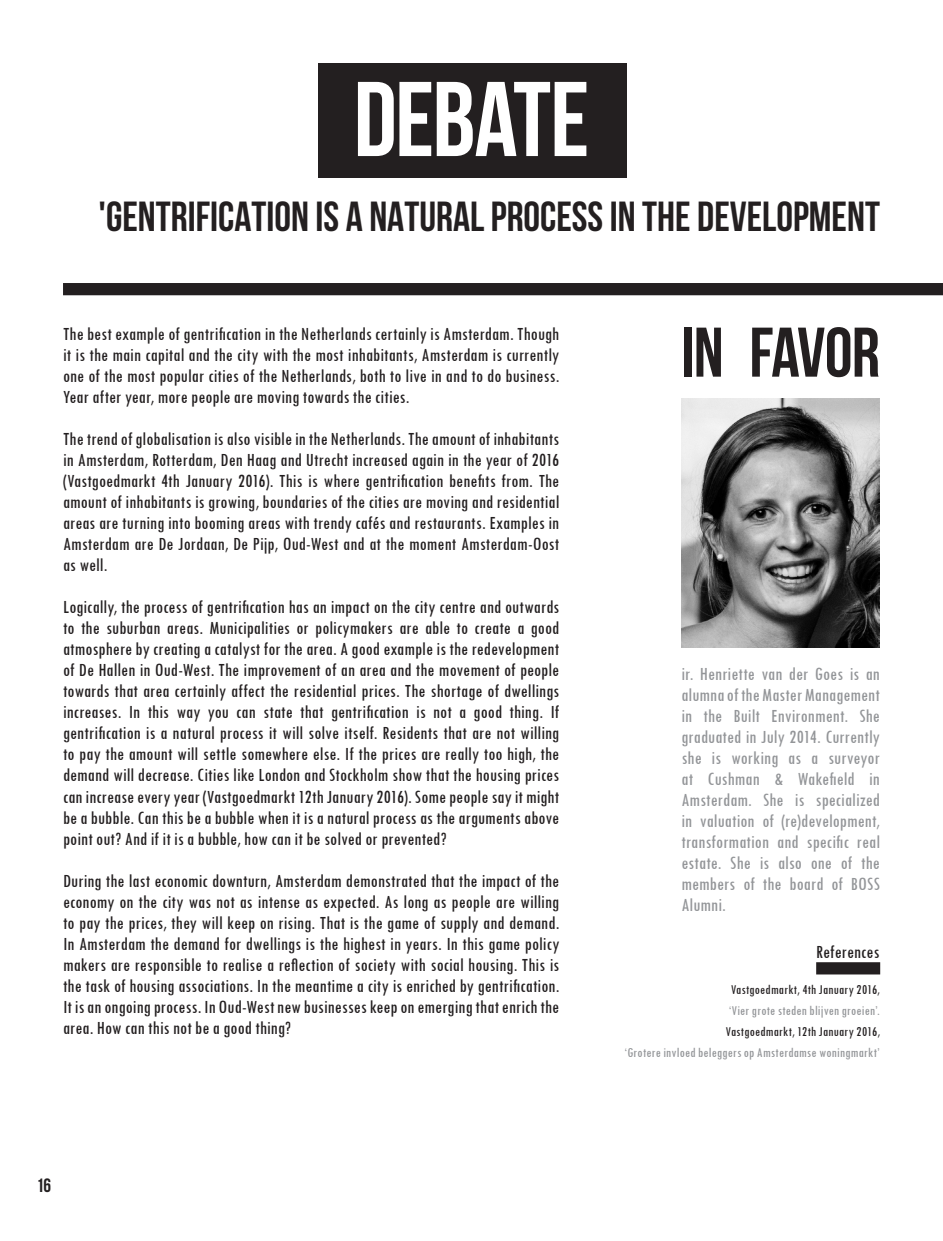
<style>
.page{position:relative;width:943px;height:1241px;background:#fff}
.page>*{position:absolute;margin:0;border:0;box-sizing:border-box;transform-origin:0 0}
.Paragraph{font:105.88px "Bebas Neue";letter-spacing:-.015em;color:#fff}
.Paragraph-2{font:70px "Bebas Neue";letter-spacing:-.015em;color:#231f20}
.t1{font:42px "Bebas Neue";color:#231f20}
.Paragraph-3{font:condensed 19.25px/21px "Tw Cen";letter-spacing:.005em;color:#231f20;text-align:justify}
.Paragraph-4{font:condensed 19.25px/21px "Tw Cen";letter-spacing:.005em;color:#939598;text-align:justify}
.Paragraph-5{font:19.25px "Bebas Neue";color:#231f20}
.Paragraph-6{font:condensed 14px "Tw Cen";letter-spacing:.015em;color:#939598}
.Paragraph-7{font:condensed 14px "Tw Cen";letter-spacing:.02em;color:#231f20}
</style>
<div class="page">
<div style="left:318px;top:63px;width:308px;height:115px;background:#231f20"></div>
<div style="left:63px;top:283px;width:880px;height:12px;background:#231f20"></div>
<img style="left:681px;top:398px;width:199px;height:249px">
<div style="left:816px;top:962px;width:64px;height:12px;background:#231f20"></div>
<p class="Paragraph" style="left:354px;top:61px;width:237px">DEBATE</p>
<p class="t1" style="left:99px;top:194px;width:783px">'GENTRIFICATION IS A NATURAL PROCESS IN THE DEVELOPMENT</p>
<p class="Paragraph-3" style="left:63px;top:323px;width:498px">The best example of gentrification in the Netherlands certainly is Amsterdam. Though it is the main capital and the city with the most inhabitants, Amsterdam is currently one of the most popular cities of the Netherlands, both to live in and to do business.<br>Year after year, more people are moving towards the cities.</p>
<p class="Paragraph-3" style="left:63px;top:428px;width:498px">The trend of globalisation is also visible in the Netherlands. The amount of inhabitants in Amsterdam, Rotterdam, Den Haag and Utrecht increased again in the year of 2016 (Vastgoedmarkt 4th January 2016). This is where gentrification benefits from. The amount of inhabitants is growing, boundaries of the cities are moving and residential areas are turning into booming areas with trendy cafés and restaurants. Examples in Amsterdam are De Jordaan, De Pijp, Oud-West and at the moment Amsterdam-Oost as well.</p>
<p class="Paragraph-3" style="left:63px;top:596px;width:498px">Logically, the process of gentrification has an impact on the city centre and outwards to the suburban areas. Municipalities or policymakers are able to create a good atmosphere by creating a catalyst for the area. A good example is the redevelopment of De Hallen in Oud-West. The improvement of an area and the movement of people towards that area certainly affect the residential prices. The shortage of dwellings increases. In this way you can state that gentrification is not a good thing. If gentrification is a natural process it will solve itself. Residents that are not willing to pay the amount will settle somewhere else. If the prices are really too high, the demand will decrease. Cities like London and Stockholm show that the housing prices can increase every year (Vastgoedmarkt 12th January 2016). Some people say it might be a bubble. Can this be a bubble when it is a natural process as the arguments above point out? And if it is a bubble, how can it be solved or prevented?</p>
<p class="Paragraph-3" style="left:63px;top:869px;width:498px">During the last economic downturn, Amsterdam demonstrated that the impact of the economy on the city was not as intense as expected. As long as people are willing to pay the prices, they will keep on rising. That is the game of supply and demand.<br>In Amsterdam the demand for dwellings is the highest in years. In this game policy makers are responsible to realise a reflection of society with social housing. This is the task of housing associations. In the meantime a city is enriched by gentrification.<br>It is an ongoing process. In Oud-West new businesses keep on emerging that enrich the area. How can this not be a good thing?</p>
<p class="Paragraph-2" style="left:681px;top:314px;width:200px">IN FAVOR</p>
<p class="Paragraph-4" style="left:681px;top:662px;width:200px">ir. Henriette van der Goes is an alumna of the Master Management in the Built Environment. She graduated in July 2014. Currently she is working as a surveyor at Cushman &amp; Wakefield in Amsterdam. She is specialized in valuation of (re)development, transformation and specific real estate. She is also one of the members of the board of BOSS Alumni.</p>
<p class="Paragraph-3" style="left:816px;top:941px;width:65px">References</p>
<p class="Paragraph-7" style="left:731px;top:980px;width:150px">Vastgoedmarkt, 4th January 2016,</p>
<p class="Paragraph-6" style="left:728px;top:1001px;width:153px">‘Vier grote steden blijven groeien’.</p>
<p class="Paragraph-7" style="left:726px;top:1022px;width:156px">Vastgoedmarkt, 12th January 2016,</p>
<p class="Paragraph-6" style="left:624px;top:1043px;width:257px">‘Grotere invloed beleggers op Amsterdamse woningmarkt’</p>
<p class="Paragraph-5" style="left:36px;top:1174px;width:16px">16</p>
</div>
